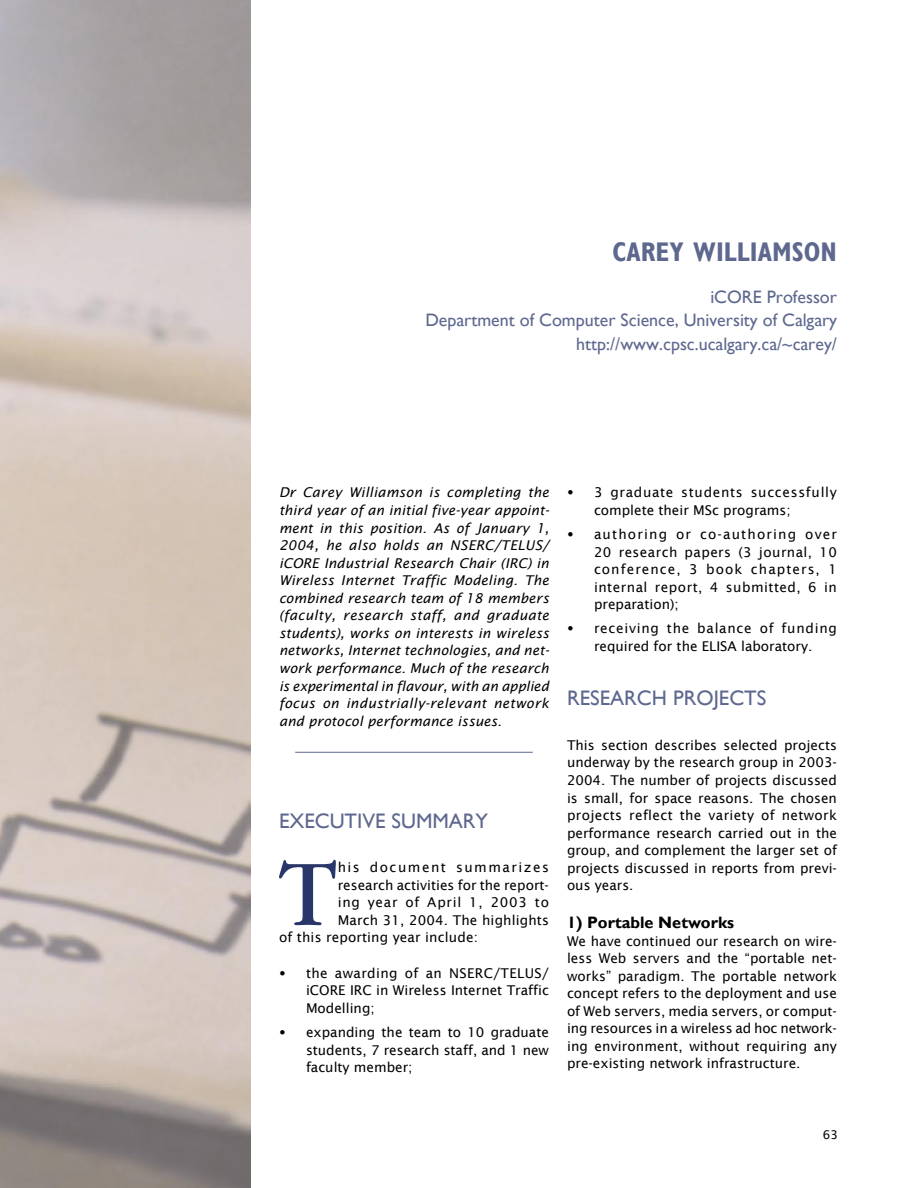
<style>
.page{position:relative;width:918px;height:1188px;background:#fff}
.page>*{position:absolute;margin:0;border:0;box-sizing:border-box;transform-origin:0 0}
.Drop_cap{font:97.95px "Garamond";color:#283669}
.Author{font:700 condensed 27px "Gill Sans";color:#5e688f}
.Head1{font:21px "Gill Sans";color:#5e688f}
.Bio{font:18px "Gill Sans";color:#5e688f}
.sub_Head_1{font:700 16.5px "Gill Sans";color:#000}
.Body{font:13.5px/17.5px "Lucida Sans";color:#000;text-align:justify}
.Intro{font:italic 13.5px/17.5px "Lucida Sans";letter-spacing:.01em;color:#000;text-align:justify}
.Body_Text_Indent_3{font:13.5px/17.5px "Lucida Sans";color:#000;text-align:justify}
.Drop_cap-2{font:13.5px "Lucida Sans";letter-spacing:.01em;color:#000}
.Body_Text_Indent_3-2{font:13.5px/17.5px "Lucida Sans";letter-spacing:.05em;color:#000}
.Drop_cap-3{font:13.5px "Lucida Sans";letter-spacing:.055em;color:#000}
.Drop_cap-4{font:13.5px "Lucida Sans";letter-spacing:.11em;color:#000}
.t1{font:900 13.5px "Arial";color:#000}
.t2{font:12px "Lucida Sans";color:#000}
</style>
<div class="page">
<img style="left:0;top:0;width:251px;height:1188px">
<hr style="left:295px;top:752px;width:238px;height:1px;background:#5e688f">
<p class="Author" style="left:612px;top:236px;width:226px">CAREY WILLIAMSON</p>
<p class="Bio" style="left:710px;top:286px;width:128px">iCORE Professor</p>
<p class="Bio" style="left:425px;top:310px;width:413px">Department of Computer Science, University of Calgary</p>
<p class="Bio" style="left:576px;top:333px;width:262px">http://www.cpsc.ucalgary.ca/~carey/</p>
<p class="Intro" style="left:279px;top:484px;width:272px">Dr Carey Williamson is completing the third year of an initial five-year appoint&shy;ment in this position. As of January 1, 2004, he also holds an NSERC/TELUS/ iCORE Industrial Research Chair (IRC) in Wireless Internet Traffic Modeling. The combined research team of 18 members (faculty, research staff, and graduate students), works on interests in wireless networks, Internet technologies, and net&shy;work performance. Much of the research is experimental in flavour, with an applied focus on industrially-relevant network and protocol performance issues.</p>
<p class="Head1" style="left:279px;top:808px;width:211px">EXECUTIVE SUMMARY</p>
<p class="Drop_cap" style="left:279px;top:843px;width:59px">T</p>
<p class="Drop_cap-4" style="left:338px;top:860px;width:213px">his document summarizes</p>
<p class="Drop_cap-2" style="left:338px;top:877px;width:213px">research activities for the report-</p>
<p class="Drop_cap-3" style="left:338px;top:895px;width:213px">ing year of April 1, 2003 to</p>
<p class="Drop_cap-2" style="left:338px;top:912px;width:213px">March 31, 2004. The highlights</p>
<p class="Drop_cap-2" style="left:279px;top:930px;width:200px">of this reporting year include:</p>
<p class="Body_Text_Indent_3" style="left:306px;top:964px;width:244px">the awarding of an NSERC/TELUS/ iCORE IRC in Wireless Internet Traffic Modelling;</p>
<p class="Body_Text_Indent_3" style="left:306px;top:1023px;width:245px">expanding the team to 10 graduate students, 7 research staff, and 1 new faculty member;</p>
<p class="t1" style="left:279px;top:963px;width:8px">•</p>
<p class="t1" style="left:279px;top:1022px;width:8px">•</p>
<p class="Body_Text_Indent_3-2" style="left:594px;top:484px;width:244px">3 graduate students successfully complete their MSc programs;</p>
<p class="Body_Text_Indent_3" style="left:594px;top:525px;width:245px">authoring or co-authoring over 20 research papers (3 journal, 10 conference, 3 book chapters, 1 internal report, 4 submitted, 6 in preparation);</p>
<p class="Body_Text_Indent_3" style="left:594px;top:620px;width:244px">receiving the balance of funding required for the ELISA laboratory.</p>
<p class="Head1" style="left:567px;top:686px;width:201px">RESEARCH PROJECTS</p>
<p class="Body" style="left:567px;top:736px;width:272px">This section describes selected projects underway by the research group in 2003- 2004. The number of projects discussed is small, for space reasons. The chosen projects reflect the variety of network performance research carried out in the group, and complement the larger set of projects discussed in reports from previ&shy;ous years.</p>
<p class="sub_Head_1" style="left:567px;top:913px;width:169px">1) Portable Networks</p>
<p class="Body" style="left:567px;top:932px;width:272px">We have continued our research on wire&shy;less Web servers and the “portable net&shy;works” paradigm. The portable network concept refers to the deployment and use of Web servers, media servers, or comput&shy;ing resources in a wireless ad hoc network&shy;ing environment, without requiring any pre-existing network infrastructure.</p>
<p class="t1" style="left:567px;top:483px;width:8px">•</p>
<p class="t1" style="left:567px;top:524px;width:8px">•</p>
<p class="t1" style="left:567px;top:619px;width:8px">•</p>
<p class="t2" style="left:823px;top:1128px;width:17px">63</p>
</div>
